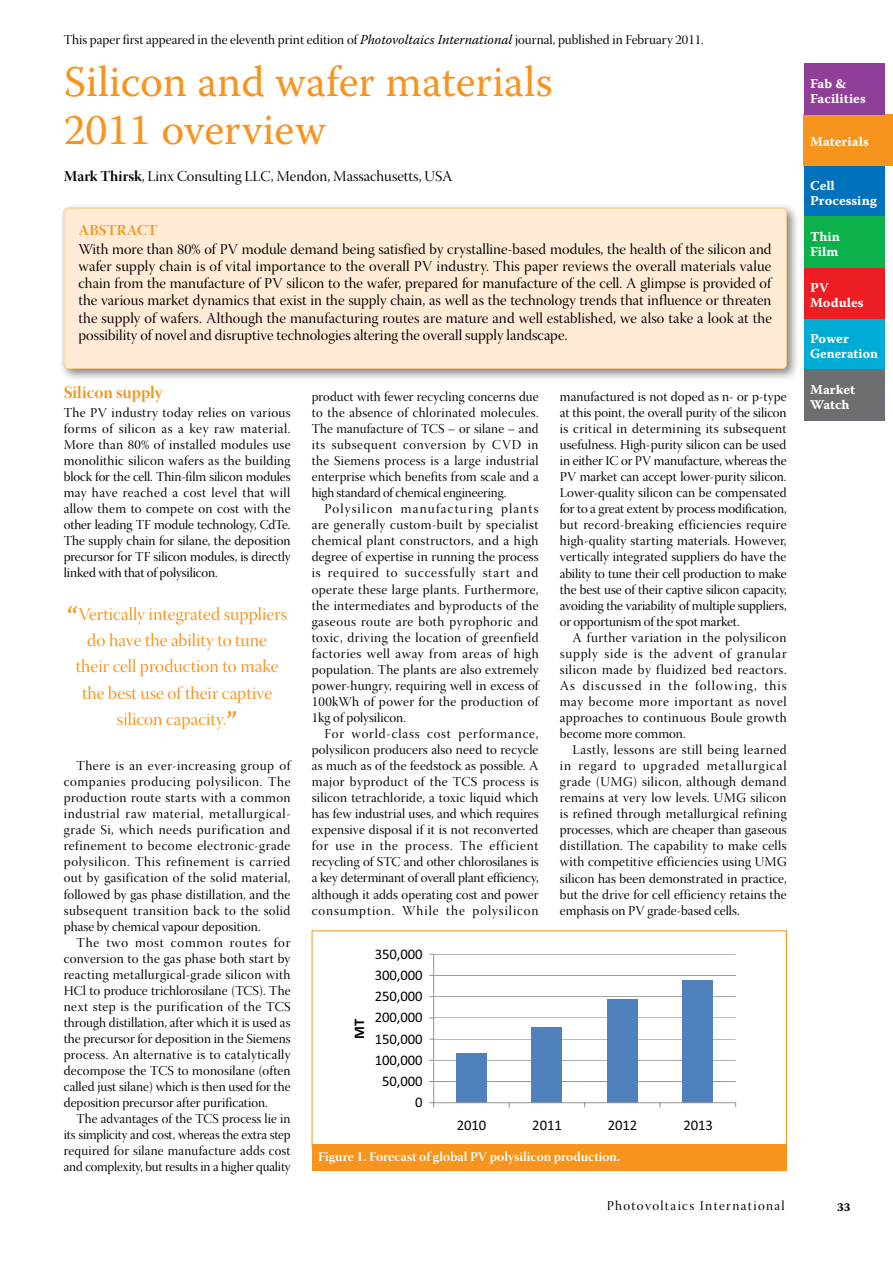
<style>
.page{position:relative;width:893px;height:1263px;background:#fff}
.page>*{position:absolute;margin:0;border:0;box-sizing:border-box;transform-origin:0 0}
.t1{font:43.5px/48px "Warnock Pro";color:#f7941e}
.t2{font:18px/26.2px "Warnock Pro Disp";color:#f7941e;text-align:center}
.t3{font:17.25px "Warnock Pro Bold Disp";color:#f7941e}
.t4{font:15px/17.2px "Warnock Pro Disp";color:#000;text-align:justify}
.t5{font:15px "Warnock Pro Bold Disp";letter-spacing:.03em;color:#f7941e}
.t6{font:14.7px "Calibri";letter-spacing:-.005em;color:#000}
.t7{font:700 14.7px "Calibri";color:#000}
.t8{font:13.5px/16px "Warnock Pro Disp";color:#000;text-align:justify}
.t9{font:13.5px/15px "Warnock Pro Bold Capt";color:#fff}
.t10{font:13.5px "Warnock Pro Bold Disp";color:#fff}
.t11{font:13.5px "Warnock Pro Disp";letter-spacing:.1em;color:#000}
.t12{font:12px "Warnock Pro Bold Capt";color:#000}
.s1{font-family:"Warnock Pro";font-style:italic}
.s2{font-family:"Warnock Pro Bold Disp"}
.s3{font-family:"Warnock Pro";font-size:30px}
</style>
<div class="page">
<div style="left:804px;top:319px;width:80px;height:51px;background:#00acd4"></div>
<div style="left:804px;top:370px;width:80px;height:51px;background:#6d6e71"></div>
<div style="left:804px;top:166px;width:80px;height:51px;background:#0072bc"></div>
<div style="left:804px;top:268px;width:80px;height:51px;background:#ed1d24"></div>
<div style="left:804px;top:115px;width:89px;height:51px;background:#f7941e"></div>
<div style="left:804px;top:217px;width:80px;height:51px;background:#0db14b"></div>
<div style="left:804px;top:64px;width:80px;height:51px;background:#903f98"></div>
<div style="left:59px;top:203px;width:740px;height:178px;background:#000;opacity:.5"></div>
<div style="left:64px;top:208px;width:722px;height:161px;background:#ffebd6;border-radius:4px"></div>
<div style="left:64px;top:208px;width:723px;height:161px;border:1px solid #fdc689;border-radius:4px"></div>
<hr style="left:434px;top:1081px;width:302px;height:1px;background:#939598">
<hr style="left:434px;top:1060px;width:302px;height:1px;background:#939598">
<hr style="left:434px;top:1039px;width:302px;height:1px;background:#939598">
<hr style="left:434px;top:1018px;width:302px;height:1px;background:#939598">
<hr style="left:434px;top:997px;width:302px;height:1px;background:#939598">
<hr style="left:434px;top:975px;width:302px;height:1px;background:#939598">
<hr style="left:434px;top:954px;width:302px;height:1px;background:#939598">
<div style="left:456px;top:1053px;width:30px;height:50px;background:#4f82bd"></div>
<div style="left:532px;top:1027px;width:30px;height:76px;background:#4f82bd"></div>
<div style="left:607px;top:999px;width:30px;height:104px;background:#4f82bd"></div>
<div style="left:683px;top:980px;width:30px;height:123px;background:#4f82bd"></div>
<hr style="left:433px;top:954px;width:1px;height:149px;background:#939598">
<hr style="left:434px;top:1102px;width:302px;height:1px;background:#939598">
<svg style="left:429px;top:1102px;width:5px;height:5px"></svg>
<div style="left:312px;top:1144px;width:475px;height:27px;background:#f7941e"></div>
<p class="t8" style="left:64px;top:33px;width:641px">This paper first appeared in the eleventh print edition of <span class="s1">Photovoltaics International</span> journal, published in February 2011.</p>
<h1 class="t1" style="left:64px;top:57px;width:490px">Silicon and wafer materials<br>2011 overview</h1>
<p class="t4" style="left:64px;top:169px;width:390px"><span class="s2">Mark Thirsk</span>, Linx Consulting LLC, Mendon, Massachusetts, USA</p>
<p class="t5" style="left:79px;top:221px;width:75px">Abstract</p>
<p class="t4" style="left:78px;top:242px;width:695px">With more than 80% of PV module demand being satisfied by crystalline-based modules, the health of the silicon and wafer supply chain is of vital importance to the overall PV industry. This paper reviews the overall materials value chain from the manufacture of PV silicon to the wafer, prepared for manufacture of the cell. A glimpse is provided of the various market dynamics that exist in the supply chain, as well as the technology trends that influence or threaten the supply of wafers. Although the manufacturing routes are mature and well established, we also take a look at the possibility of novel and disruptive technologies altering the overall supply landscape.</p>
<p class="t3" style="left:64px;top:381px;width:100px">Silicon supply</p>
<p class="t8" style="left:64px;top:406px;width:228px">The PV industry today relies on various forms of silicon as a key raw material.<br>More than 80% of installed modules use monolithic silicon wafers as the building block for the cell. Thin-film silicon modules may have reached a cost level that will allow them to compete on cost with the other leading TF module technology, CdTe.<br>The supply chain for silane, the deposition precursor for TF silicon modules, is directly linked with that of polysilicon.</p>
<h2 class="t2" style="left:67px;top:603px;width:221px"><span class="s3">“</span>Vertically integrated suppliers do have the ability to tune<br>their cell production to make the best use of their captive silicon capacity.<span class="s3">”</span></h2>
<p class="t8" style="left:64px;top:759px;width:228px;text-indent:13px">There is an ever-increasing group of companies producing polysilicon. The production route starts with a common industrial raw material, metallurgical&shy;grade Si, which needs purification and refinement to become electronic-grade polysilicon. This refinement is carried out by gasification of the solid material, followed by gas phase distillation, and the subsequent transition back to the solid phase by chemical vapour deposition.</p>
<p class="t8" style="left:64px;top:936px;width:228px;text-indent:13px">The two most common routes for conversion to the gas phase both start by reacting metallurgical-grade silicon with HCl to produce trichlorosilane (TCS). The next step is the purification of the TCS through distillation, after which it is used as the precursor for deposition in the Siemens process. An alternative is to catalytically decompose the TCS to monosilane (often called just silane) which is then used for the deposition precursor after purification.</p>
<p class="t8" style="left:64px;top:1112px;width:228px;text-indent:13px">The advantages of the TCS process lie in its simplicity and cost, whereas the extra step required for silane manufacture adds cost and complexity, but results in a higher quality</p>
<p class="t8" style="left:312px;top:390px;width:228px">product with fewer recycling concerns due to the absence of chlorinated molecules.<br>The manufacture of TCS – or silane – and its subsequent conversion by CVD in the Siemens process is a large industrial enterprise which benefits from scale and a high standard of chemical engineering.</p>
<p class="t8" style="left:312px;top:502px;width:228px;text-indent:13px">Polysilicon manufacturing plants are generally custom-built by specialist chemical plant constructors, and a high degree of expertise in running the process is required to successfully start and operate these large plants. Furthermore, the intermediates and byproducts of the gaseous route are both pyrophoric and toxic, driving the location of greenfield factories well away from areas of high population. The plants are also extremely power-hungry, requiring well in excess of 100kWh of power for the production of 1kg of polysilicon.</p>
<p class="t8" style="left:312px;top:727px;width:228px;text-indent:13px">For world-class cost performance, polysilicon producers also need to recycle as much as of the feedstock as possible. A major byproduct of the TCS process is silicon tetrachloride, a toxic liquid which has few industrial uses, and which requires expensive disposal if it is not reconverted for use in the process. The efficient recycling of STC and other chlorosilanes is a key determinant of overall plant efficiency, although it adds operating cost and power consumption. While the polysilicon</p>
<p class="t6" style="left:375px;top:945px;width:49px">350,000</p>
<p class="t6" style="left:375px;top:966px;width:49px">300,000</p>
<p class="t7" style="left:350px;top:1038px;width:22px;rotate:-90deg">MT</p>
<p class="t6" style="left:375px;top:987px;width:49px">250,000</p>
<p class="t6" style="left:375px;top:1008px;width:49px">200,000</p>
<p class="t6" style="left:375px;top:1029px;width:49px">150,000</p>
<p class="t6" style="left:375px;top:1051px;width:49px">100,000</p>
<p class="t6" style="left:382px;top:1072px;width:42px">50,000</p>
<p class="t6" style="left:415px;top:1093px;width:9px">0</p>
<p class="t8" style="left:560px;top:390px;width:228px">manufactured is not doped as n- or p-type at this point, the overall purity of the silicon is critical in determining its subsequent usefulness. High-purity silicon can be used in either IC or PV manufacture, whereas the PV market can accept lower-purity silicon.<br>Lower-quality silicon can be compensated for to a great extent by process modification, but record-breaking efficiencies require high-quality starting materials. However, vertically integrated suppliers do have the ability to tune their cell production to make the best use of their captive silicon capacity, avoiding the variability of multiple suppliers, or opportunism of the spot market.</p>
<p class="t8" style="left:560px;top:631px;width:228px;text-indent:13px">A further variation in the polysilicon supply side is the advent of granular silicon made by fluidized bed reactors.<br>As discussed in the following, this may become more important as novel approaches to continuous Boule growth become more common.</p>
<p class="t8" style="left:560px;top:743px;width:228px;text-indent:13px">Lastly, lessons are still being learned in regard to upgraded metallurgical grade (UMG) silicon, although demand remains at very low levels. UMG silicon is refined through metallurgical refining processes, which are cheaper than gaseous distillation. The capability to make cells with competitive efficiencies using UMG silicon has been demonstrated in practice, but the drive for cell efficiency retains the emphasis on PV grade-based cells.</p>
<p class="t6" style="left:457px;top:1116px;width:31px">2010</p>
<p class="t6" style="left:532px;top:1116px;width:31px">2011</p>
<p class="t6" style="left:608px;top:1116px;width:31px">2012</p>
<p class="t6" style="left:683px;top:1116px;width:31px">2013</p>
<p class="t10" style="left:318px;top:1148px;width:304px">Figure 1. Forecast of global PV polysilicon production.</p>
<p class="t9" style="left:810px;top:75px;width:57px">Fab &amp;<br>Facilities</p>
<p class="t9" style="left:810px;top:134px;width:60px">Materials</p>
<p class="t9" style="left:810px;top:178px;width:68px">Cell<br>Processing</p>
<p class="t9" style="left:810px;top:229px;width:31px">Thin<br>Film</p>
<p class="t9" style="left:810px;top:280px;width:55px">PV<br>Modules</p>
<p class="t9" style="left:810px;top:331px;width:69px">Power<br>Generation</p>
<p class="t9" style="left:810px;top:382px;width:46px">Market<br>Watch</p>
<p class="t11" style="left:607px;top:1198px;width:180px">Photovoltaics International</p>
<p class="t12" style="left:837px;top:1200px;width:15px">33</p>
</div>
